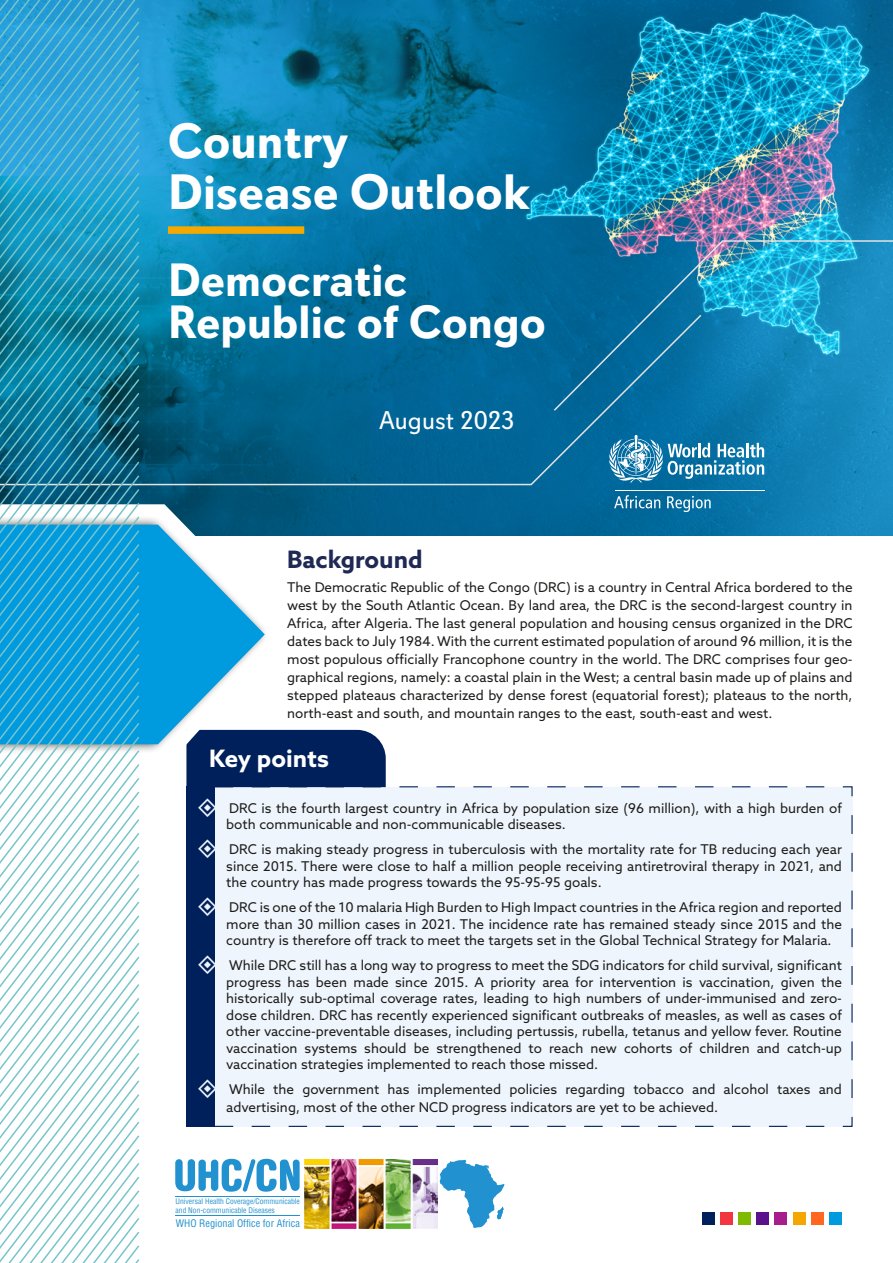
<style>
.page{position:relative;width:893px;height:1263px;background:#fff}
.page>*{position:absolute;margin:0;border:0;box-sizing:border-box;transform-origin:0 0}
.t1{font:700 49.5px/51px "Davis Sans";color:#fff}
.t2{font:700 46.5px/42px "Davis Sans";color:#fff}
.t3{font:25.5px "Davis Sans";color:#fff}
.t4{font:700 24px "Azo Sans";color:#1f2954}
.t5{font:700 24px "Azo Sans";color:#fff}
.t6{font:13.5px/16.5px "Azo Sans";color:#1d1d1b;text-align:justify}
.t7{font:condensed 10.2px "Helvetica";color:#2291cf}
.t8{font:condensed 7.5px/9px "Helvetica";color:#2291cf}
</style>
<div class="page">
<img style="left:139px;top:0;width:754px;height:536px">
<svg style="left:552px;top:239px;width:341px;height:173px;background:#198aba"></svg>
<svg style="left:139px;top:313px;width:564px;height:173px;background:#036592"></svg>
<svg style="left:139px;top:504px;width:149px;height:32px;background:#296c88"></svg>
<div style="left:0;top:515px;width:269px;height:238px;background:#1d1d1b;opacity:.75"></div>
<svg style="left:139px;top:525px;width:126px;height:219px;fill:#009ade"></svg>
<svg style="left:608px;top:435px;width:156px;height:47px;background:#4895bb"></svg>
<hr style="left:615px;top:490px;width:150px;height:1px;background:#fff">
<svg style="left:614px;top:495px;width:46px;height:13px"></svg>
<svg style="left:667px;top:496px;width:44px;height:16px"></svg>
<svg style="left:0;top:0;width:139px;height:1263px"></svg>
<div style="left:829px;top:1212px;width:13px;height:13px;background:#009ade"></div>
<div style="left:811px;top:1212px;width:13px;height:13px;background:#ff681e"></div>
<div style="left:793px;top:1212px;width:12px;height:13px;background:#f4a700"></div>
<div style="left:774px;top:1212px;width:13px;height:13px;background:#a71d8e"></div>
<div style="left:756px;top:1212px;width:13px;height:13px;background:#5b118b"></div>
<div style="left:738px;top:1212px;width:13px;height:13px;background:#7ebb00"></div>
<div style="left:720px;top:1212px;width:13px;height:13px;background:#f33540"></div>
<div style="left:702px;top:1212px;width:12px;height:13px;background:#00205c"></div>
<img style="left:305px;top:1160px;width:133px;height:68px">
<svg style="left:440px;top:1160px;width:64px;height:68px"></svg>
<svg style="left:175px;top:1159px;width:125px;height:33px"></svg>
<hr style="left:176px;top:1196px;width:124px;height:1px;background:#2291cf">
<hr style="left:176px;top:1215px;width:124px;height:1px;background:#2291cf">
<div style="left:215px;top:786px;width:638px;height:341px;background:#eff5fc"></div>
<div style="left:186px;top:786px;width:29px;height:341px;background:#00205c"></div>
<svg style="left:172px;top:712px;width:652px;height:75px"></svg>
<div style="left:168px;top:226px;width:136px;height:8px;background:#f5a900"></div>
<svg style="left:215px;top:798px;width:2px;height:19px"></svg>
<svg style="left:215px;top:840px;width:2px;height:18px"></svg>
<svg style="left:215px;top:898px;width:2px;height:18px"></svg>
<svg style="left:215px;top:956px;width:2px;height:18px"></svg>
<svg style="left:215px;top:1080px;width:2px;height:18px"></svg>
<h1 class="t1" style="left:168px;top:117px;width:363px">Country<br>Disease Outlook</h1>
<h2 class="t2" style="left:168px;top:260px;width:379px">Democratic<br>Republic of Congo</h2>
<h3 class="t3" style="left:379px;top:406px;width:137px">August 2023</h3>
<h3 class="t4" style="left:287px;top:543px;width:137px">Background</h3>
<p class="t6" style="left:287px;top:578px;width:567px;line-height:18px">The Democratic Republic of the Congo (DRC) is a country in Central Africa bordered to the west by the South Atlantic Ocean. By land area, the DRC is the second-largest country in Africa, after Algeria. The last general population and housing census organized in the DRC dates back to July 1984. With the current estimated population of around 96 million, it is the most populous officially Francophone country in the world. The DRC comprises four geo&shy;graphical regions, namely: a coastal plain in the West; a central basin made up of plains and stepped plateaus characterized by dense forest (equatorial forest); plateaus to the north, north-east and south, and mountain ranges to the east, south-east and west.</p>
<h3 class="t5" style="left:209px;top:742px;width:121px">Key points</h3>
<p class="t6" style="left:226px;top:799px;width:617px">DRC is the fourth largest country in Africa by population size (96 million), with a high burden of both communicable and non-communicable diseases.</p>
<p class="t6" style="left:226px;top:841px;width:617px">DRC is making steady progress in tuberculosis with the mortality rate for TB reducing each year since 2015. There were close to half a million people receiving antiretroviral therapy in 2021, and the country has made progress towards the 95-95-95 goals.</p>
<p class="t6" style="left:226px;top:899px;width:617px">DRC is one of the 10 malaria High Burden to High Impact countries in the Africa region and reported more than 30 million cases in 2021. The incidence rate has remained steady since 2015 and the country is therefore off track to meet the targets set in the Global Technical Strategy for Malaria.</p>
<p class="t6" style="left:226px;top:957px;width:617px">While DRC still has a long way to progress to meet the SDG indicators for child survival, significant progress has been made since 2015. A priority area for intervention is vaccination, given the historically sub-optimal coverage rates, leading to high numbers of under-immunised and zero&shy;dose children. DRC has recently experienced significant outbreaks of measles, as well as cases of other vaccine-preventable diseases, including pertussis, rubella, tetanus and yellow fever. Routine vaccination systems should be strengthened to reach new cohorts of children and catch-up vaccination strategies implemented to reach those missed.</p>
<p class="t6" style="left:226px;top:1080px;width:617px;line-height:18px">While the government has implemented policies regarding tobacco and alcohol taxes and advertising, most of the other NCD progress indicators are yet to be achieved.</p>
<p class="t8" style="left:176px;top:1196px;width:126px">Universal Health Coverage/Communicable and Non-communicable Diseases</p>
<p class="t7" style="left:176px;top:1216px;width:126px">WHO Regional Office for Africa</p>
</div>
